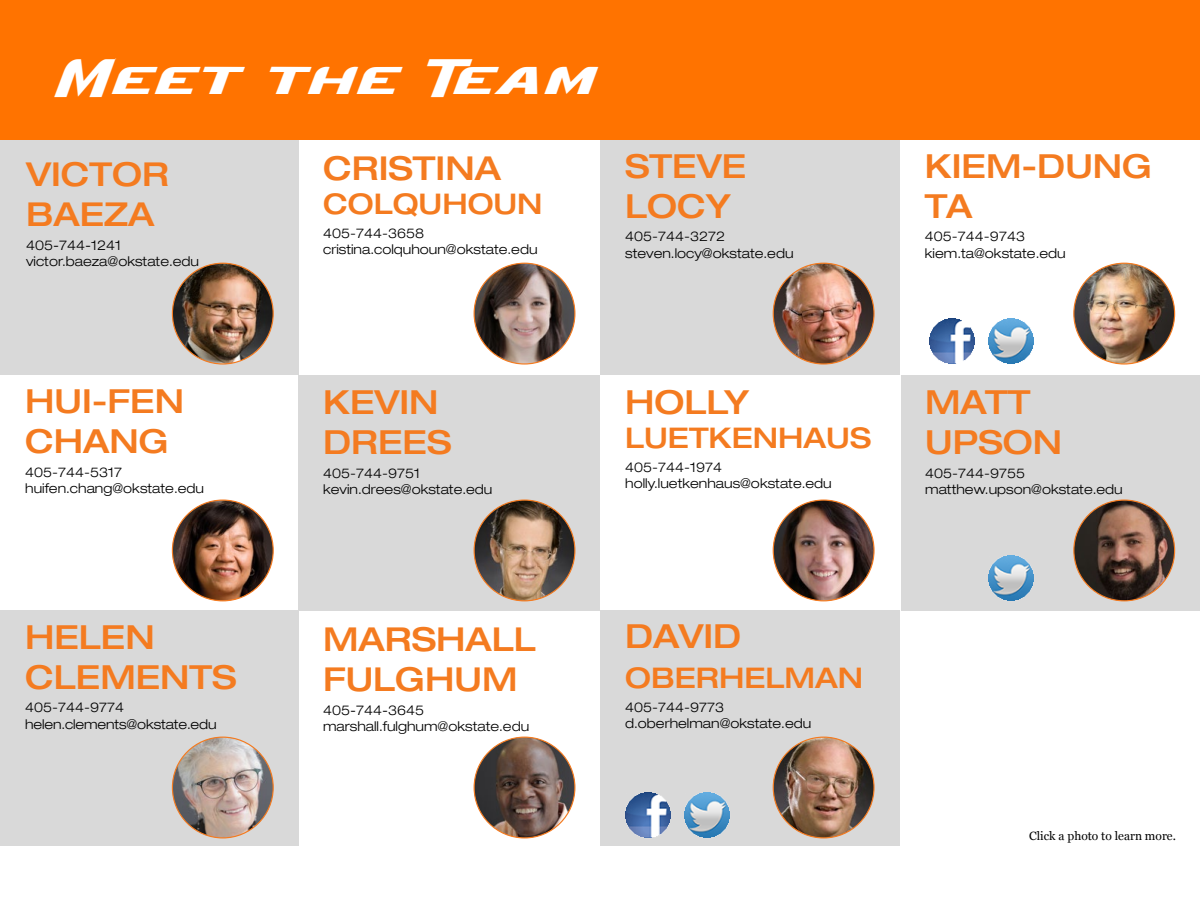
<style>
.page{position:relative;width:1200px;height:900px;background:#fff}
.page>*{position:absolute;margin:0;border:0;box-sizing:border-box;transform-origin:0 0}
.t1{font:49.5px "Ok State U";color:#fff}
.t2{font:500 expanded 33px/39.6px "Helvetica Neue LT Com";color:#f47b20}
.t3{font:500 expanded 33px/39.6px "Helvetica Neue";color:#f47b20}
.t4{font:500 expanded 28.5px "Helvetica Neue";color:#f47b20}
.t5{font:300 expanded 13.5px/16.2px "Helvetica Neue LT Com";color:#000}
.t6{font:300 expanded 13.5px/16.2px "Helvetica Neue";color:#000}
.t7{font:12px "Georgia";color:#000}
</style>
<div class="page">
<div style="left:600px;top:610px;width:300px;height:236px;background:#d9d9d9"></div>
<div style="left:0;top:610px;width:298px;height:236px;background:#d9d9d9"></div>
<div style="left:901px;top:375px;width:299px;height:235px;background:#d9d9d9"></div>
<div style="left:600px;top:140px;width:300px;height:235px;background:#d9d9d9"></div>
<div style="left:0;top:140px;width:298px;height:235px;background:#d9d9d9"></div>
<div style="left:298px;top:375px;width:302px;height:235px;background:#d9d9d9"></div>
<div style="left:0;top:0;width:1200px;height:140px;background:#ff7300"></div>
<img style="left:172px;top:263px;width:101px;height:101px;border-radius:50px">
<img style="left:172px;top:500px;width:101px;height:101px;border-radius:50px">
<img style="left:172px;top:737px;width:101px;height:101px;border-radius:50px">
<img style="left:474px;top:500px;width:101px;height:101px;border-radius:50px">
<img style="left:773px;top:263px;width:101px;height:101px;border-radius:50px">
<img style="left:1074px;top:263px;width:101px;height:101px;border-radius:50px">
<img style="left:929px;top:319px;width:46px;height:45px">
<img style="left:989px;top:319px;width:45px;height:45px">
<img style="left:773px;top:737px;width:101px;height:101px;border-radius:50px">
<img style="left:625px;top:793px;width:46px;height:45px">
<img style="left:685px;top:793px;width:45px;height:45px">
<img style="left:1074px;top:500px;width:101px;height:101px;border-radius:50px">
<img style="left:989px;top:556px;width:45px;height:45px">
<img style="left:773px;top:500px;width:101px;height:101px;border-radius:50px">
<img style="left:474px;top:263px;width:101px;height:101px;border-radius:50px">
<img style="left:474px;top:737px;width:101px;height:101px;border-radius:50px">
<h1 class="t1" style="left:54px;top:54px;width:546px">Meet the Team</h1>
<h2 class="t3" style="left:26px;top:154px;width:144px">VICTOR<br>BAEZA</h2>
<p class="t6" style="left:26px;top:237px;width:175px">405-744-1241 victor.baeza@okstate.edu</p>
<h2 class="t3" style="left:323px;top:148px;width:179px">CRISTINA</h2>
<h3 class="t4" style="left:323px;top:187px;width:221px">COLQUHOUN</h3>
<p class="t5" style="left:323px;top:225px;width:216px">405-744-3658 cristina.colquhoun@okstate.edu</p>
<h2 class="t2" style="left:625px;top:145px;width:123px">STEVE<br>LOCY</h2>
<p class="t5" style="left:625px;top:228px;width:170px">405-744-3272 steven.locy@okstate.edu</p>
<h2 class="t2" style="left:25px;top:381px;width:160px">HUI-FEN<br>CHANG</h2>
<p class="t5" style="left:25px;top:464px;width:180px">405-744-5317 huifen.chang@okstate.edu</p>
<h2 class="t2" style="left:323px;top:382px;width:130px">KEVIN<br>DREES</h2>
<p class="t5" style="left:323px;top:464px;width:171px">405-744-9751 kevin.drees@okstate.edu</p>
<h2 class="t2" style="left:625px;top:382px;width:126px">HOLLY</h2>
<h3 class="t4" style="left:625px;top:421px;width:247px">LUETKENHAUS</h3>
<p class="t5" style="left:625px;top:459px;width:208px">405-744-1974 holly.luetkenhaus@okstate.edu</p>
<h2 class="t2" style="left:25px;top:616px;width:213px">HELEN<br>CLEMENTS</h2>
<p class="t5" style="left:25px;top:699px;width:193px">405-744-9774 helen.clements@okstate.edu</p>
<h2 class="t3" style="left:323px;top:619px;width:214px">MARSHALL<br>FULGHUM</h2>
<p class="t6" style="left:323px;top:701px;width:208px">405-744-3645 marshall.fulghum@okstate.edu</p>
<h2 class="t2" style="left:625px;top:616px;width:118px">DAVID</h2>
<h3 class="t4" style="left:625px;top:660px;width:240px">OBERHELMAN</h3>
<p class="t5" style="left:625px;top:698px;width:188px">405-744-9773 d.oberhelman@okstate.edu</p>
<h2 class="t2" style="left:925px;top:145px;width:229px">KIEM-DUNG<br>TA</h2>
<p class="t5" style="left:925px;top:228px;width:142px">405-744-9743 kiem.ta@okstate.edu</p>
<h2 class="t2" style="left:925px;top:382px;width:138px">MATT<br>UPSON</h2>
<p class="t5" style="left:925px;top:464px;width:199px">405-744-9755 matthew.upson@okstate.edu</p>
<p class="t7" style="left:1029px;top:829px;width:148px">Click a photo to learn more.</p>
</div>
